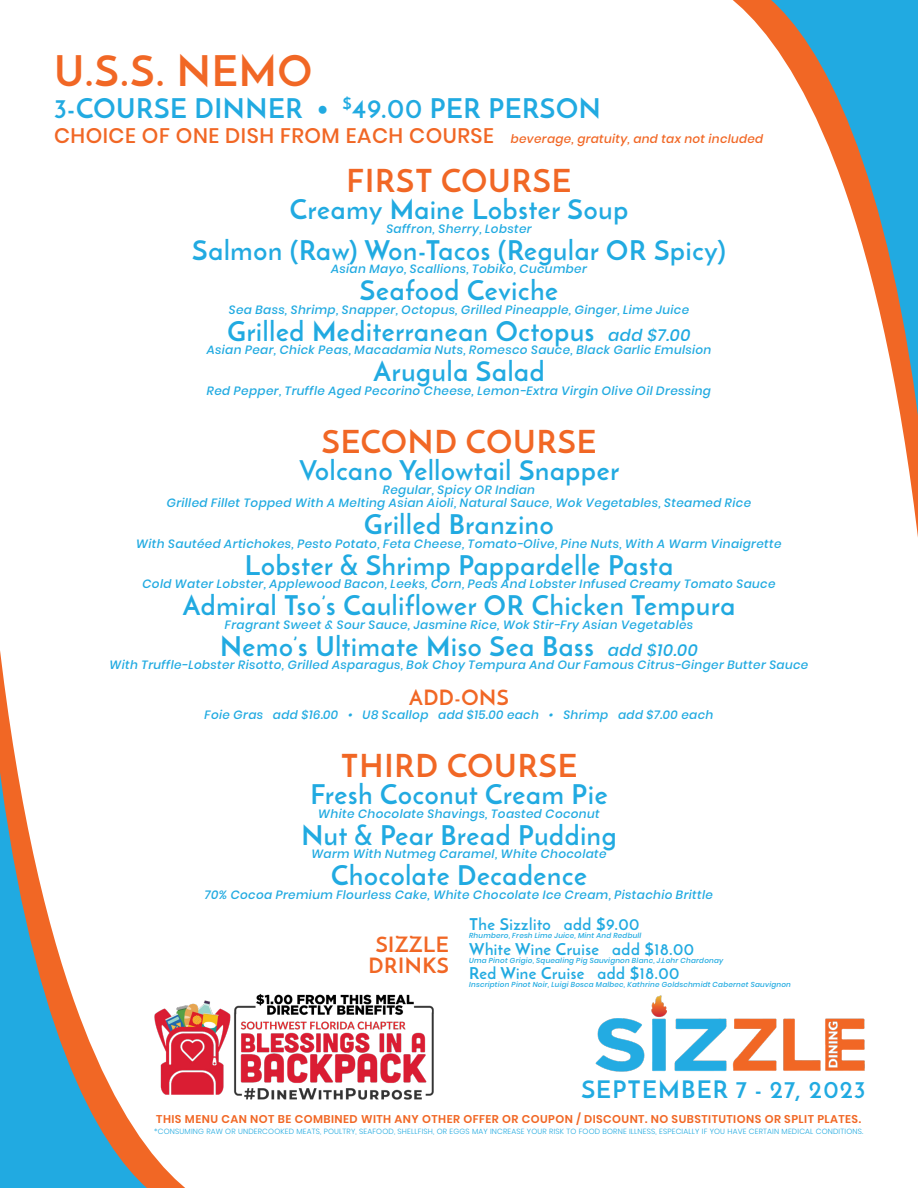
<style>
.page{position:relative;width:918px;height:1188px;background:#fff}
.page>*{position:absolute;margin:0;border:0;box-sizing:border-box;transform-origin:0 0}
.t1{font:700 42px "Josefin Sans";color:#f16725}
.t2{font:700 31.5px "Josefin Sans";letter-spacing:.03em;color:#f16725}
.t3{font:700 27px "Josefin Sans";letter-spacing:.03em;color:#21aae1}
.t4{font:700 24px "Josefin Sans";letter-spacing:.05em;color:#21aae1}
.t5{font:700 21px "Josefin Sans";letter-spacing:.03em;color:#f16725}
.t6{font:700 16.2px "Josefin Sans";letter-spacing:.03em;color:#21aae1}
.t7{font:italic 500 12px "Poppins";letter-spacing:.03em;color:#21aae1}
.t8{font:italic 500 12px "Poppins";letter-spacing:.025em;color:#f16725}
.t9{font:600 11.25px "Poppins";letter-spacing:.04em;color:#f16725}
.t10{font:300 7.5px "Poppins";letter-spacing:.025em;color:#21aae1}
.t11{font:italic 500 7.2px "Poppins";letter-spacing:.03em;color:#21aae1}
.s1{font-style:normal;font-size:21px}
.s2{font-family:"Poppins";font-weight:500;font-style:italic;font-size:16.5px}
</style>
<div class="page">
<svg style="left:0;top:651px;width:185px;height:537px"></svg>
<svg style="left:733px;top:0;width:185px;height:537px"></svg>
<img style="left:595px;top:995px;width:270px;height:77px">
<img style="left:152px;top:992px;width:282px;height:110px">
<p class="t1" style="left:54px;top:44px;width:260px">U.S.S. NEMO</p>
<p class="t3" style="left:54px;top:91px;width:548px">3-COURSE DINNER • <sup>$</sup>49.00 PER PERSON</p>
<p class="t8" style="left:54px;top:132px;width:711px"><span class="s1">CHOICE OF ONE DISH FROM EACH COURSE</span> beverage, gratuity, and tax not included</p>
<p class="t2" style="left:347px;top:162px;width:226px">FIRST COURSE</p>
<p class="t3" style="left:290px;top:193px;width:340px">Creamy Maine Lobster Soup</p>
<p class="t7" style="left:386px;top:222px;width:147px">Saffron, Sherry, Lobster</p>
<p class="t3" style="left:192px;top:234px;width:535px">Salmon (Raw) Won-Tacos (Regular OR Spicy)</p>
<p class="t7" style="left:331px;top:262px;width:257px">Asian Mayo, Scallions, Tobiko, Cucumber</p>
<p class="t3" style="left:360px;top:274px;width:200px">Seafood Ceviche</p>
<p class="t7" style="left:229px;top:303px;width:462px">Sea Bass, Shrimp, Snapper, Octopus, Grilled Pineapple, Ginger, Lime Juice</p>
<p class="t3" style="left:228px;top:315px;width:464px">Grilled Mediterranean Octopus <span class="s2">add $7.00</span></p>
<p class="t7" style="left:207px;top:343px;width:506px">Asian Pear, Chick Peas, Macadamia Nuts, Romesco Sauce, Black Garlic Emulsion</p>
<p class="t3" style="left:373px;top:355px;width:173px">Arugula Salad</p>
<p class="t7" style="left:207px;top:384px;width:506px">Red Pepper, Truffle Aged Pecorino Cheese, Lemon-Extra Virgin Olive Oil Dressing</p>
<p class="t2" style="left:322px;top:423px;width:276px">SECOND COURSE</p>
<p class="t3" style="left:299px;top:454px;width:321px">Volcano Yellowtail Snapper</p>
<p class="t7" style="left:383px;top:483px;width:154px">Regular, Spicy OR Indian</p>
<p class="t7" style="left:167px;top:496px;width:586px">Grilled Fillet Topped With A Melting Asian Aioli, Natural Sauce, Wok Vegetables, Steamed Rice</p>
<p class="t3" style="left:364px;top:508px;width:191px">Grilled Branzino</p>
<p class="t7" style="left:136px;top:537px;width:647px">With Sautéed Artichokes, Pesto Potato, Feta Cheese, Tomato-Olive, Pine Nuts, With A Warm Vinaigrette</p>
<p class="t3" style="left:245px;top:549px;width:430px">Lobster &amp; Shrimp Pappardelle Pasta</p>
<p class="t7" style="left:142px;top:577px;width:635px">Cold Water Lobster, Applewood Bacon, Leeks, Corn, Peas And Lobster Infused Creamy Tomato Sauce</p>
<p class="t3" style="left:183px;top:589px;width:554px">Admiral Tso’s Cauliflower OR Chicken Tempura</p>
<p class="t7" style="left:225px;top:618px;width:470px">Fragrant Sweet &amp; Sour Sauce, Jasmine Rice, Wok Stir-Fry Asian Vegetables</p>
<p class="t3" style="left:220px;top:630px;width:479px">Nemo’s Ultimate Miso Sea Bass <span class="s2">add $10.00</span></p>
<p class="t7" style="left:110px;top:658px;width:700px">With Truffle-Lobster Risotto, Grilled Asparagus, Bok Choy Tempura And Our Famous Citrus-Ginger Butter Sauce</p>
<p class="t5" style="left:409px;top:685px;width:101px">ADD-ONS</p>
<p class="t7" style="left:205px;top:708px;width:510px">Foie Gras add $16.00 • U8 Scallop add $15.00 each • Shrimp add $7.00 each</p>
<p class="t2" style="left:341px;top:747px;width:238px">THIRD COURSE</p>
<p class="t3" style="left:311px;top:778px;width:298px">Fresh Coconut Cream Pie</p>
<p class="t7" style="left:318px;top:807px;width:283px">White Chocolate Shavings, Toasted Coconut</p>
<p class="t3" style="left:301px;top:819px;width:317px">Nut &amp; Pear Bread Pudding</p>
<p class="t7" style="left:311px;top:847px;width:297px">Warm With Nutmeg Caramel, White Chocolate</p>
<p class="t3" style="left:331px;top:859px;width:257px">Chocolate Decadence</p>
<p class="t7" style="left:205px;top:888px;width:510px">70% Cocoa Premium Flourless Cake, White Chocolate Ice Cream, Pistachio Brittle</p>
<p class="t5" style="left:376px;top:931px;width:75px">SIZZLE</p>
<p class="t5" style="left:368px;top:952px;width:82px">DRINKS</p>
<p class="t6" style="left:469px;top:914px;width:172px">The Sizzlito add $9.00</p>
<p class="t11" style="left:469px;top:932px;width:174px">Rhumbero, Fresh Lime Juice, Mint And Redbull</p>
<p class="t6" style="left:469px;top:939px;width:227px">White Wine Cruise add $18.00</p>
<p class="t11" style="left:469px;top:956px;width:256px">Uma Pinot Grigio, Squealing Pig Sauvignon Blanc, J.Lohr Chardonay</p>
<p class="t6" style="left:469px;top:963px;width:212px">Red Wine Cruise add $18.00</p>
<p class="t11" style="left:469px;top:980px;width:323px">Inscription Pinot Noir, Luigi Bosca Malbec, Kathrine Goldschmidt Cabernet Sauvignon</p>
<h3 class="t4" style="left:581px;top:1075px;width:286px">SEPTEMBER 7 - 27, 2023</h3>
<p class="t9" style="left:156px;top:1113px;width:706px">THIS MENU CAN NOT BE COMBINED WITH ANY OTHER OFFER OR COUPON / DISCOUNT. NO SUBSTITUTIONS OR SPLIT PLATES.</p>
<p class="t10" style="left:154px;top:1127px;width:711px">*CONSUMING RAW OR UNDERCOOKED MEATS, POULTRY, SEAFOOD, SHELLFISH, OR EGGS MAY INCREASE YOUR RISK TO FOOD BORNE ILLNESS, ESPECIALLY IF YOU HAVE CERTAIN MEDICAL CONDITIONS.</p>
</div>
